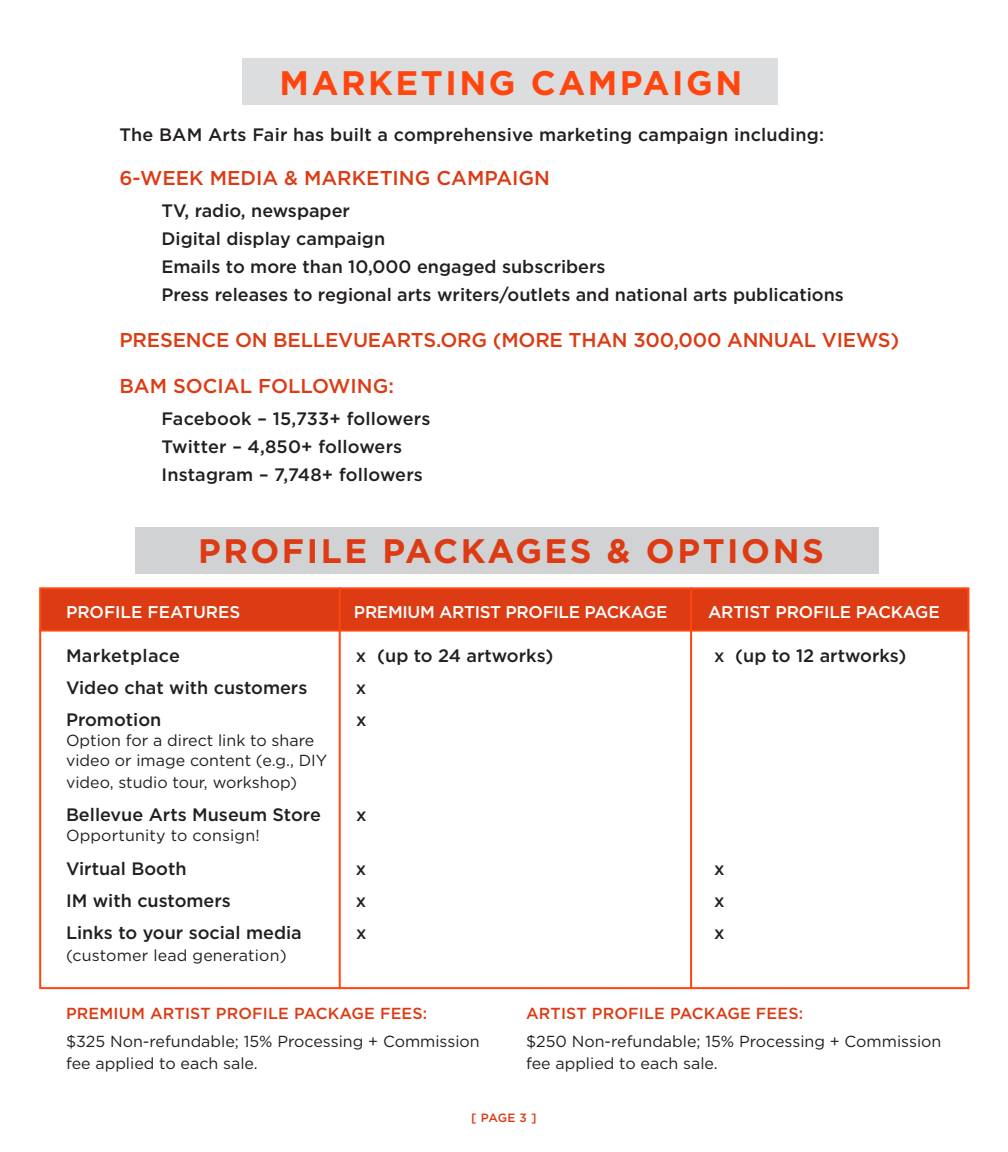
<style>
.page{position:relative;width:1008px;height:1152px;background:#fff}
.page>*{position:absolute;margin:0;border:0;box-sizing:border-box;transform-origin:0 0}
.t1{font:700 34px "Gotham";letter-spacing:.075em;color:#dc3b13}
.t2{font:700 34px "Gotham";letter-spacing:.075em;color:#ff460f}
.t3{font:500 20px "Gotham";letter-spacing:-.01em;color:#dc3b13}
.t4{font:500 18px "Gotham";color:#231f20}
.t5{font:500 18px "Gotham";letter-spacing:.02em;color:#231f20}
.t6{font:500 17px "Gotham";letter-spacing:-.02em;color:#fff}
.t7{font:500 17px "Gotham";color:#fff}
.t8{font:16px/28px "Gotham";color:#231f20}
.t9{font:500 12px "Gotham";color:#dc3b13}
.s1{font-weight:500;color:#dc3b13}
</style>
<div class="page">
<div style="left:242px;top:59px;width:536px;height:46px;background:#dcdddf"></div>
<div style="left:135px;top:527px;width:743px;height:47px;background:#d1d2d4"></div>
<div style="left:41px;top:588px;width:927px;height:43px;background:#dc3b13"></div>
<div style="left:39px;top:587px;width:930px;height:402px;border:2px solid #ff460f"></div>
<hr style="left:690px;top:587px;width:2px;height:402px;background:#ff460f">
<hr style="left:339px;top:587px;width:2px;height:402px;background:#ff460f">
<hr style="left:39px;top:630px;width:930px;height:2px;background:#ff460f">
<p class="t2" style="left:280px;top:60px;width:464px">MARKETING CAMPAIGN</p>
<p class="t4" style="left:119px;top:123px;width:706px">The BAM Arts Fair has built a comprehensive marketing campaign including:</p>
<p class="t3" style="left:119px;top:165px;width:432px">6-WEEK MEDIA &amp; MARKETING CAMPAIGN</p>
<p class="t4" style="left:161px;top:199px;width:190px">TV, radio, newspaper</p>
<p class="t4" style="left:161px;top:227px;width:225px">Digital display campaign</p>
<p class="t4" style="left:161px;top:255px;width:446px">Emails to more than 10,000 engaged subscribers</p>
<p class="t4" style="left:161px;top:283px;width:684px">Press releases to regional arts writers/outlets and national arts publications</p>
<p class="t3" style="left:119px;top:327px;width:781px">PRESENCE ON BELLEVUEARTS.ORG (MORE THAN 300,000 ANNUAL VIEWS)</p>
<p class="t3" style="left:119px;top:373px;width:276px">BAM SOCIAL FOLLOWING:</p>
<p class="t4" style="left:161px;top:407px;width:271px">Facebook – 15,733+ followers</p>
<p class="t4" style="left:161px;top:435px;width:242px">Twitter – 4,850+ followers</p>
<p class="t4" style="left:161px;top:463px;width:263px">Instagram – 7,748+ followers</p>
<p class="t1" style="left:198px;top:528px;width:627px">PROFILE PACKAGES &amp; OPTIONS</p>
<p class="t7" style="left:66px;top:601px;width:176px">PROFILE FEATURES</p>
<p class="t6" style="left:354px;top:601px;width:315px">PREMIUM ARTIST PROFILE PACKAGE</p>
<p class="t6" style="left:708px;top:601px;width:233px">ARTIST PROFILE PACKAGE</p>
<p class="t5" style="left:66px;top:644px;width:116px">Marketplace</p>
<p class="t4" style="left:356px;top:644px;width:199px">x (up to 24 artworks)</p>
<p class="t4" style="left:714px;top:644px;width:194px">x (up to 12 artworks)</p>
<p class="t4" style="left:66px;top:676px;width:243px">Video chat with customers</p>
<p class="t4" style="left:356px;top:676px;width:12px">x</p>
<p class="t4" style="left:66px;top:708px;width:97px">Promotion</p>
<p class="t4" style="left:356px;top:708px;width:12px">x</p>
<p class="t8" style="left:66px;top:726px;width:250px">Option for a direct link to share</p>
<p class="t8" style="left:66px;top:746px;width:263px">video or image content (e.g., DIY</p>
<p class="t8" style="left:66px;top:768px;width:233px">video, studio tour, workshop)</p>
<p class="t4" style="left:66px;top:803px;width:256px">Bellevue Arts Museum Store</p>
<p class="t4" style="left:356px;top:803px;width:12px">x</p>
<p class="t8" style="left:66px;top:821px;width:195px">Opportunity to consign!</p>
<p class="t4" style="left:66px;top:857px;width:122px">Virtual Booth</p>
<p class="t4" style="left:356px;top:857px;width:12px">x</p>
<p class="t4" style="left:714px;top:857px;width:12px">x</p>
<p class="t4" style="left:66px;top:889px;width:166px">IM with customers</p>
<p class="t4" style="left:356px;top:889px;width:12px">x</p>
<p class="t4" style="left:714px;top:889px;width:12px">x</p>
<p class="t4" style="left:66px;top:921px;width:237px">Links to your social media</p>
<p class="t4" style="left:356px;top:921px;width:12px">x</p>
<p class="t4" style="left:714px;top:921px;width:12px">x</p>
<p class="t8" style="left:66px;top:941px;width:222px">(customer lead generation)</p>
<p class="t8" style="left:66px;top:999px;width:415px"><span class="s1">PREMIUM ARTIST PROFILE PACKAGE FEES:<br></span>$325 Non-refundable; 15% Processing + Commission</p>
<p class="t8" style="left:66px;top:1049px;width:193px">fee applied to each sale.</p>
<p class="t8" style="left:526px;top:999px;width:417px"><span class="s1">ARTIST PROFILE PACKAGE FEES:<br></span>$250 Non-refundable; 15% Processing + Commission</p>
<p class="t8" style="left:526px;top:1049px;width:193px">fee applied to each sale.</p>
<p class="t9" style="left:471px;top:1110px;width:67px">[ PAGE 3 ]</p>
</div>
